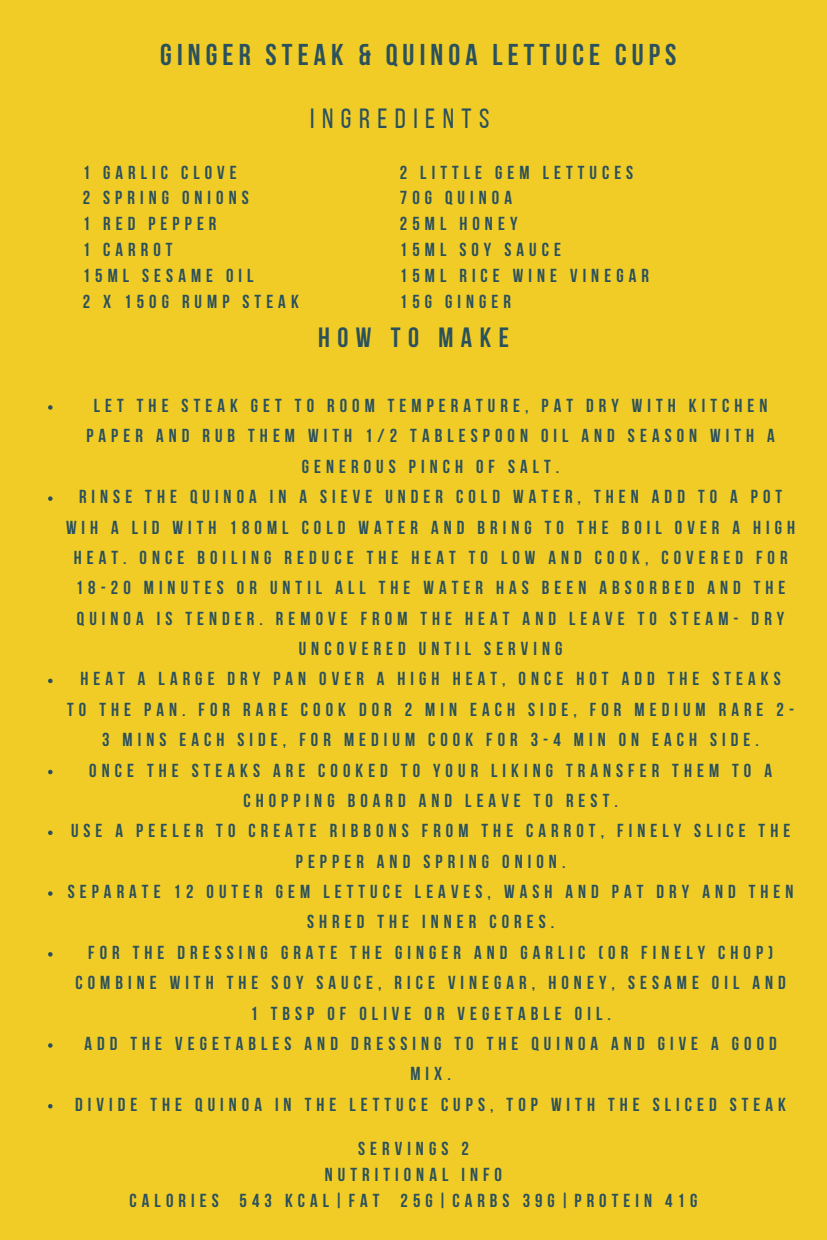
<style>
.page{position:relative;width:827px;height:1240px;background:#f1cc27}
.page>*{position:absolute;margin:0;border:0;box-sizing:border-box;transform-origin:0 0}
.t1{font:700 30px "Bebas Neue";letter-spacing:.17em;color:#2b515c}
.t2{font:27.75px "Bebas Neue";letter-spacing:.27em;color:#2b515c}
.t3{font:700 27.75px "Bebas Neue";letter-spacing:.27em;color:#2b515c}
.t4{font:700 18.75px/30.3px "Bebas Neue";letter-spacing:.27em;color:#2b515c;text-align:center}
</style>
<div class="page">
<svg style="left:48px;top:405px;width:5px;height:5px"></svg>
<svg style="left:48px;top:496px;width:5px;height:5px"></svg>
<svg style="left:48px;top:679px;width:5px;height:4px"></svg>
<svg style="left:48px;top:770px;width:5px;height:4px"></svg>
<svg style="left:48px;top:830px;width:5px;height:5px"></svg>
<svg style="left:48px;top:891px;width:5px;height:5px"></svg>
<svg style="left:48px;top:952px;width:5px;height:4px"></svg>
<svg style="left:48px;top:1043px;width:5px;height:5px"></svg>
<svg style="left:48px;top:1104px;width:5px;height:4px"></svg>
<p class="t1" style="left:160px;top:42px;width:518px">GINGER STEAK &amp; QUINOA LETTUCE CUPS</p>
<p class="t2" style="left:310px;top:107px;width:181px">INGREDIENTS</p>
<p class="t4" style="left:83px;top:159px;width:156px">1 GARLIC CLOVE</p>
<p class="t4" style="left:83px;top:185px;width:168px">2 SPRING ONIONS</p>
<p class="t4" style="left:83px;top:210px;width:135px">1 RED PEPPER</p>
<p class="t4" style="left:83px;top:236px;width:91px">1 CARROT</p>
<p class="t4" style="left:83px;top:262px;width:172px">15ML SESAME OIL</p>
<p class="t4" style="left:83px;top:288px;width:218px">2 X 150G RUMP STEAK</p>
<p class="t4" style="left:400px;top:159px;width:235px">2 LITTLE GEM LETTUCES</p>
<p class="t4" style="left:400px;top:185px;width:114px">70G QUINOA</p>
<p class="t4" style="left:400px;top:210px;width:119px">25ML HONEY</p>
<p class="t4" style="left:400px;top:236px;width:163px">15ML SOY SAUCE</p>
<p class="t4" style="left:400px;top:262px;width:251px">15ML RICE WINE VINEGAR</p>
<p class="t4" style="left:400px;top:288px;width:113px">15G GINGER</p>
<p class="t3" style="left:318px;top:326px;width:192px">HOW TO MAKE</p>
<p class="t4" style="left:86px;top:392px;width:690px">LET THE STEAK GET TO ROOM TEMPERATURE, PAT DRY WITH KITCHEN<br>PAPER AND RUB THEM WITH 1/2 TABLESPOON OIL AND SEASON WITH A<br>GENEROUS PINCH OF SALT.</p>
<p class="t4" style="left:66px;top:483px;width:731px">RINSE THE QUINOA IN A SIEVE UNDER COLD WATER, THEN ADD TO A POT WIH A LID WITH 180ML COLD WATER AND BRING TO THE BOIL OVER A HIGH HEAT. ONCE BOILING REDUCE THE HEAT TO LOW AND COOK, COVERED FOR 18-20 MINUTES OR UNTIL ALL THE WATER HAS BEEN ABSORBED AND THE QUINOA IS TENDER. REMOVE FROM THE HEAT AND LEAVE TO STEAM- DRY UNCOVERED UNTIL SERVING</p>
<p class="t4" style="left:67px;top:665px;width:728px">HEAT A LARGE DRY PAN OVER A HIGH HEAT, ONCE HOT ADD THE STEAKS<br>TO THE PAN. FOR RARE COOK DOR 2 MIN EACH SIDE, FOR MEDIUM RARE 2-<br>3 MINS EACH SIDE, FOR MEDIUM COOK FOR 3-4 MIN ON EACH SIDE.</p>
<p class="t4" style="left:89px;top:757px;width:684px">ONCE THE STEAKS ARE COOKED TO YOUR LIKING TRANSFER THEM TO A<br>CHOPPING BOARD AND LEAVE TO REST.</p>
<p class="t4" style="left:71px;top:817px;width:721px">USE A PEELER TO CREATE RIBBONS FROM THE CARROT, FINELY SLICE THE<br>PEPPER AND SPRING ONION.</p>
<p class="t4" style="left:68px;top:878px;width:727px">SEPARATE 12 OUTER GEM LETTUCE LEAVES, WASH AND PAT DRY AND THEN<br>SHRED THE INNER CORES.</p>
<p class="t4" style="left:75px;top:939px;width:712px">FOR THE DRESSING GRATE THE GINGER AND GARLIC (OR FINELY CHOP)<br>COMBINE WITH THE SOY SAUCE, RICE VINEGAR, HONEY, SESAME OIL AND<br>1 TBSP OF OLIVE OR VEGETABLE OIL.</p>
<p class="t4" style="left:84px;top:1030px;width:694px">ADD THE VEGETABLES AND DRESSING TO THE QUINOA AND GIVE A GOOD<br>MIX.</p>
<p class="t4" style="left:75px;top:1091px;width:712px">DIVIDE THE QUINOA IN THE LETTUCE CUPS, TOP WITH THE SLICED STEAK</p>
<p class="t4" style="left:358px;top:1135px;width:112px">SERVINGS 2</p>
<p class="t4" style="left:325px;top:1161px;width:179px">NUTRITIONAL INFO</p>
<p class="t4" style="left:130px;top:1187px;width:569px">CALORIES 543 KCAL|FAT 25G|CARBS 39G|PROTEIN 41G</p>
</div>
